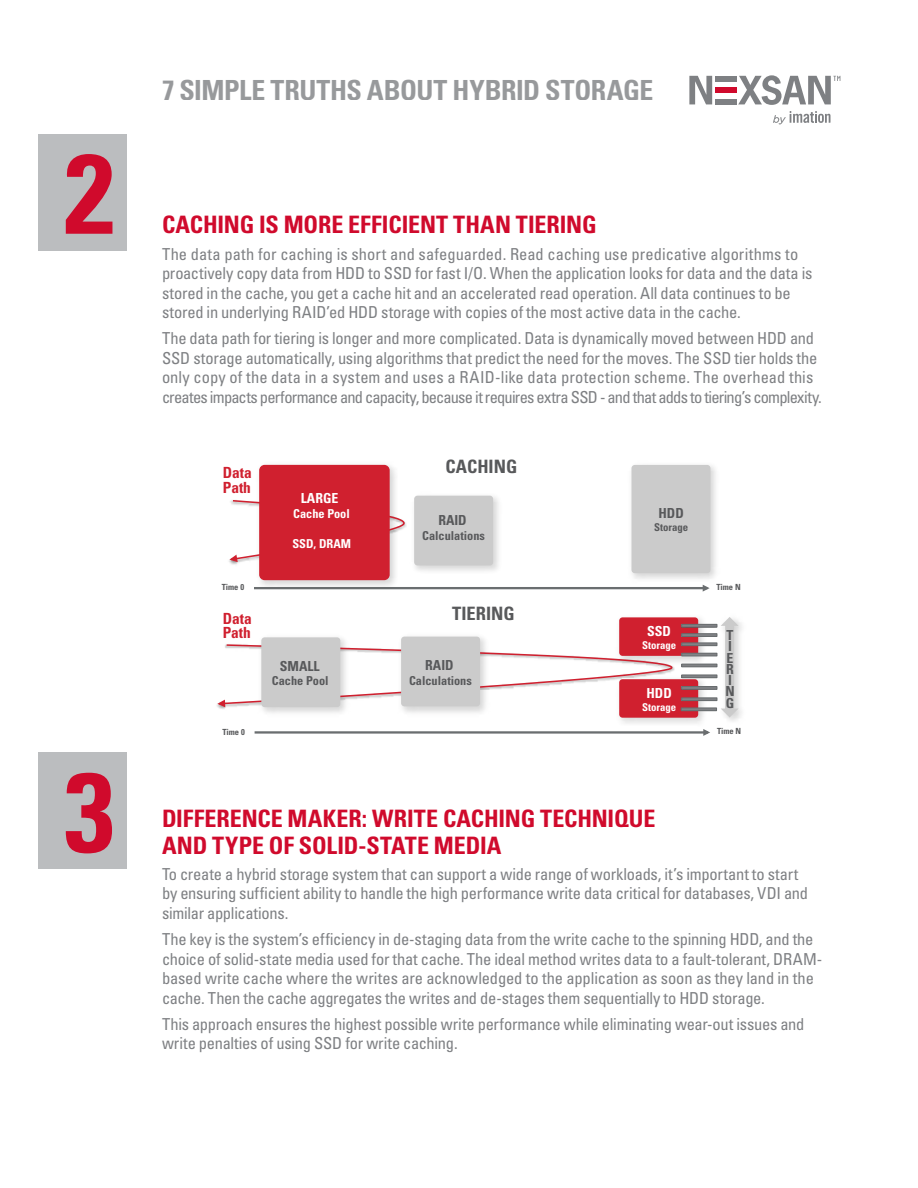
<style>
.page{position:relative;width:918px;height:1188px;background:#fff}
.page>*{position:absolute;margin:0;border:0;box-sizing:border-box;transform-origin:0 0}
.t1{font:700 condensed 112.65px "Univers LT Std";color:#d00a2c}
.t2{font:700 condensed 27.75px "Univers LT Std";letter-spacing:-.015em;color:#7e8083}
.t3{font:700 condensed 24px/27px "Univers LT Std";letter-spacing:-.005em;color:#d00a2c}
.t4{font:700 condensed 18.45px "Univers LT Std";color:#58595b}
.t5{font:condensed 16.5px/19.5px "Univers LT Std";letter-spacing:-.015em;color:#7e8083}
.t6{font:700 condensed 15.3px/14.5px "Univers LT Std";color:#d0202f}
.t7{font:700 condensed 13.8px/11.2px "Univers LT Std";color:#58595b}
.t8{font:700 condensed 13.8px "Univers LT Std";color:#fff}
.t9{font:700 condensed 12.3px "Univers LT Std";color:#58595b}
.t10{font:700 condensed 12.3px "Univers LT Std";color:#fff}
.t11{font:700 condensed 10.8px "Univers LT Std";color:#fff}
.t12{font:700 condensed 10.8px "Univers LT Std";color:#58595b}
.t13{font:700 condensed 8.4px "Univers LT Std";color:#58595b}
</style>
<div class="page">
<svg style="left:689px;top:76px;width:23px;height:28px"></svg>
<div style="left:715px;top:76px;width:22px;height:6px;background:#7e8083"></div>
<div style="left:715px;top:87px;width:22px;height:6px;background:#d00a2c"></div>
<div style="left:715px;top:99px;width:22px;height:5px;background:#7e8083"></div>
<svg style="left:773px;top:111px;width:58px;height:13px"></svg>
<svg style="left:738px;top:75px;width:102px;height:30px"></svg>
<div style="left:38px;top:134px;width:89px;height:116px;background:#bbbdbf"></div>
<div style="left:38px;top:752px;width:89px;height:117px;background:#bbbdbf"></div>
<svg style="left:217px;top:644px;width:456px;height:63px"></svg>
<img style="left:715px;top:622px;width:27px;height:99px">
<svg style="left:721px;top:617px;width:18px;height:101px"></svg>
<hr style="left:255px;top:731px;width:453px;height:3px;background:#6a6e70">
<svg style="left:703px;top:730px;width:7px;height:6px"></svg>
<img style="left:256px;top:637px;width:96px;height:76px">
<div style="left:261px;top:637px;width:79px;height:70px;background:#cbcbcb;border-radius:3px"></div>
<img style="left:614px;top:617px;width:96px;height:51px">
<div style="left:619px;top:617px;width:79px;height:39px;background:#d0202f;border-radius:3px"></div>
<img style="left:614px;top:674px;width:96px;height:56px">
<div style="left:619px;top:679px;width:79px;height:39px;background:#d0202f;border-radius:3px"></div>
<img style="left:414px;top:495px;width:85px;height:76px">
<div style="left:414px;top:496px;width:79px;height:69px;background:#cbcbcb;border-radius:3px"></div>
<img style="left:395px;top:636px;width:97px;height:77px">
<div style="left:401px;top:637px;width:79px;height:69px;background:#cbcbcb;border-radius:3px"></div>
<img style="left:631px;top:464px;width:85px;height:121px">
<div style="left:632px;top:465px;width:78px;height:108px;background:#cbcbcb;border-radius:3px"></div>
<div style="left:681px;top:633px;width:36px;height:4px;border:1px solid #686c6e"></div>
<div style="left:681px;top:643px;width:36px;height:3px;border:1px solid #686c6e"></div>
<div style="left:681px;top:653px;width:36px;height:3px;border:1px solid #686c6e"></div>
<div style="left:681px;top:664px;width:36px;height:3px;border:1px solid #686c6e"></div>
<div style="left:681px;top:675px;width:36px;height:3px;border:1px solid #686c6e"></div>
<div style="left:681px;top:686px;width:36px;height:4px;border:1px solid #686c6e"></div>
<div style="left:681px;top:624px;width:36px;height:3px;border:1px solid #686c6e"></div>
<div style="left:681px;top:698px;width:36px;height:3px;border:1px solid #686c6e"></div>
<svg style="left:229px;top:500px;width:177px;height:62px"></svg>
<div style="left:681px;top:708px;width:36px;height:3px;border:1px solid #686c6e"></div>
<hr style="left:254px;top:587px;width:453px;height:2px;background:#6a6e70">
<svg style="left:703px;top:585px;width:7px;height:7px"></svg>
<img style="left:253px;top:464px;width:149px;height:126px">
<div style="left:259px;top:465px;width:131px;height:115px;background:#d0202f;border-radius:6px"></div>
<h1 class="t1" style="left:64px;top:125px;width:52px">2</h1>
<h1 class="t1" style="left:64px;top:743px;width:52px">3</h1>
<h2 class="t2" style="left:162px;top:73px;width:493px">7 SIMPLE TRUTHS ABOUT HYBRID STORAGE</h2>
<h3 class="t3" style="left:162px;top:211px;width:436px">CACHING IS MORE EFFICIENT THAN TIERING</h3>
<p class="t5" style="left:162px;top:244px;width:652px">The data path for caching is short and safeguarded. Read caching use predicative algorithms to proactively copy data from HDD to SSD for fast I/O. When the application looks for data and the data is stored in the cache, you get a cache hit and an accelerated read operation. All data continues to be stored in underlying RAID’ed HDD storage with copies of the most active data in the cache.</p>
<p class="t5" style="left:162px;top:329px;width:661px">The data path for tiering is longer and more complicated. Data is dynamically moved between HDD and SSD storage automatically, using algorithms that predict the need for the moves. The SSD tier holds the only copy of the data in a system and uses a RAID-like data protection scheme. The overhead this creates impacts performance and capacity, because it requires extra SSD - and that adds to tiering’s complexity.</p>
<p class="t6" style="left:223px;top:465px;width:31px">Data<br>Path</p>
<p class="t8" style="left:301px;top:490px;width:39px">LARGE</p>
<p class="t10" style="left:293px;top:506px;width:58px">Cache Pool</p>
<p class="t10" style="left:292px;top:536px;width:60px">SSD, DRAM</p>
<p class="t4" style="left:446px;top:455px;width:73px">CACHING</p>
<p class="t7" style="left:438px;top:515px;width:30px">RAID</p>
<p class="t9" style="left:422px;top:528px;width:64px">Calculations</p>
<p class="t7" style="left:658px;top:508px;width:27px">HDD</p>
<p class="t12" style="left:654px;top:521px;width:36px">Storage</p>
<p class="t13" style="left:222px;top:582px;width:24px">Time 0</p>
<p class="t13" style="left:716px;top:582px;width:26px">Time N</p>
<p class="t6" style="left:223px;top:611px;width:31px">Data<br>Path</p>
<p class="t7" style="left:280px;top:660px;width:41px">SMALL</p>
<p class="t9" style="left:272px;top:673px;width:58px">Cache Pool</p>
<p class="t4" style="left:452px;top:602px;width:64px">TIERING</p>
<p class="t7" style="left:425px;top:659px;width:30px">RAID</p>
<p class="t9" style="left:409px;top:673px;width:64px">Calculations</p>
<p class="t8" style="left:647px;top:623px;width:25px">SSD</p>
<p class="t11" style="left:642px;top:639px;width:36px">Storage</p>
<p class="t8" style="left:646px;top:684px;width:27px">HDD</p>
<p class="t11" style="left:642px;top:700px;width:36px">Storage</p>
<p class="t7" style="left:725px;top:629px;width:11px">T<br>I<br>E<br>R<br>I<br>N<br>G</p>
<p class="t13" style="left:222px;top:727px;width:24px">Time 0</p>
<p class="t13" style="left:717px;top:726px;width:26px">Time N</p>
<h3 class="t3" style="left:162px;top:804px;width:495px">DIFFERENCE MAKER: WRITE CACHING TECHNIQUE<br>AND TYPE OF SOLID-STATE MEDIA</h3>
<p class="t5" style="left:162px;top:864px;width:648px">To create a hybrid storage system that can support a wide range of workloads, it’s important to start by ensuring sufficient ability to handle the high performance write data critical for databases, VDI and similar applications.</p>
<p class="t5" style="left:162px;top:929px;width:662px">The key is the system’s efficiency in de-staging data from the write cache to the spinning HDD, and the choice of solid-state media used for that cache. The ideal method writes data to a fault-tolerant, DRAM&shy;based write cache where the writes are acknowledged to the application as soon as they land in the cache. Then the cache aggregates the writes and de-stages them sequentially to HDD storage.</p>
<p class="t5" style="left:162px;top:1014px;width:644px">This approach ensures the highest possible write performance while eliminating wear-out issues and write penalties of using SSD for write caching.</p>
</div>
